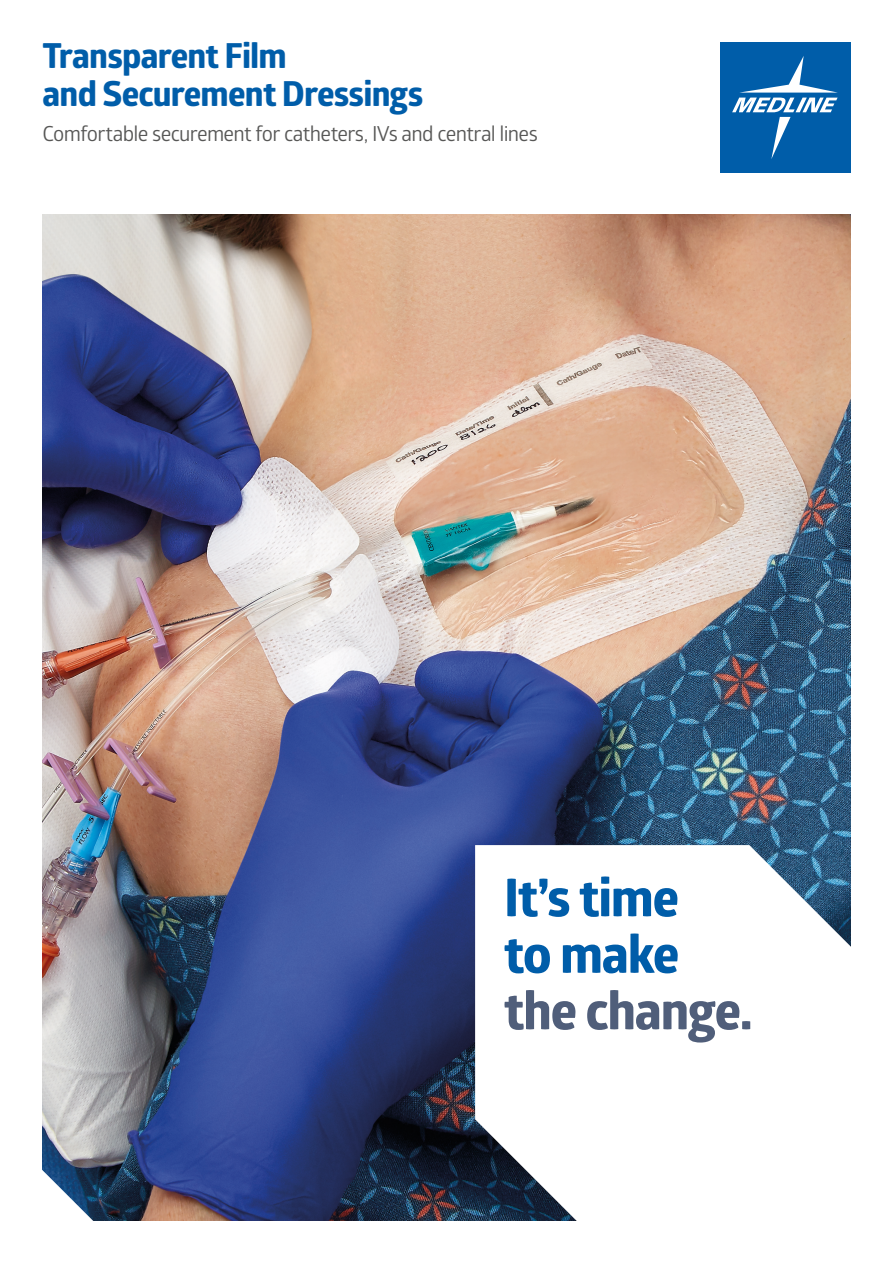
<style>
.page{position:relative;width:893px;height:1263px;background:#fff}
.page>*{position:absolute;margin:0;border:0;box-sizing:border-box;transform-origin:0 0}
.A4{font:700 52.5px "Globerx";letter-spacing:-.025em;color:#005da9}
.A4-2{font:700 52.5px "Globerx";letter-spacing:-.025em;color:#505e7a}
.A3_Regular{font:700 34.5px/37.5px "Globerx";letter-spacing:-.025em;color:#005da9}
.A3_Regular-2{font:20.7px "Glober";letter-spacing:-.035em;color:#575756}
</style>
<div class="page">
<div style="left:720px;top:42px;width:130px;height:131px;background:#005da9"></div>
<svg style="left:732px;top:56px;width:106px;height:103px"></svg>
<img style="left:43px;top:215px;width:807px;height:1005px">
<svg style="left:475px;top:845px;width:376px;height:376px"></svg>
<svg style="left:42px;top:1128px;width:93px;height:93px;background:#69798c"></svg>
<p class="A3_Regular" style="left:43px;top:37px;width:382px">Transparent Film<br>and Securement Dressings</p>
<p class="A3_Regular-2" style="left:43px;top:119px;width:497px">Comfortable securement for catheters, IVs and central lines</p>
<p class="A4" style="left:504px;top:860px;width:177px">It’s time</p>
<p class="A4" style="left:504px;top:916px;width:177px">to make</p>
<p class="A4-2" style="left:504px;top:973px;width:251px">the change.</p>
</div>
